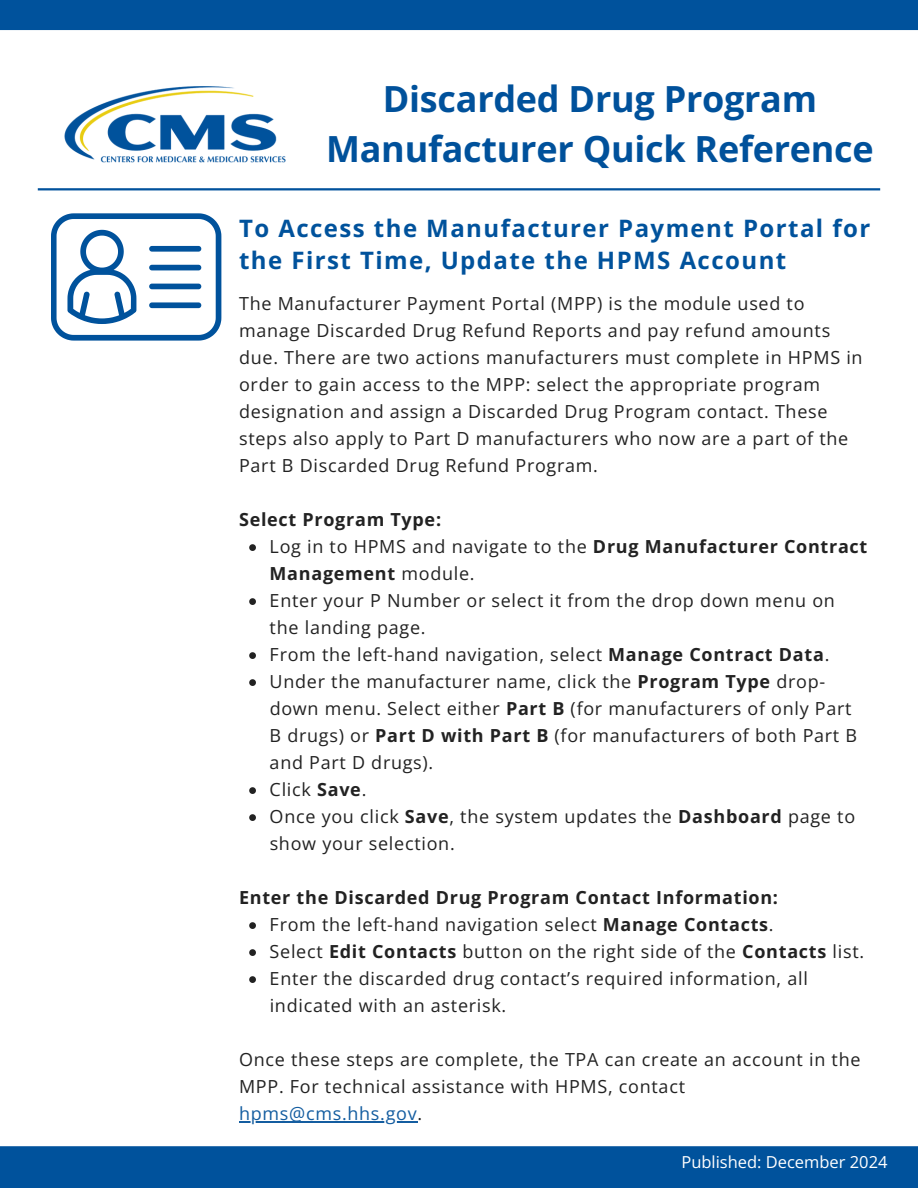
<style>
.page{position:relative;width:918px;height:1188px;background:#00529c}
.page>*{position:absolute;margin:0;border:0;box-sizing:border-box;transform-origin:0 0}
.t1{font:700 36px/49.5px "Open Sans";letter-spacing:-.005em;color:#00519b;text-align:center}
.t2{font:700 24px/32.7px "Open Sans";letter-spacing:.06em;color:#00529c}
.t3{font:18px/27px "Open Sans";letter-spacing:.04em;color:#222}
.t4{font:700 18px "Open Sans";letter-spacing:.04em;color:#222}
.t5{font:16.5px "Open Sans";color:#fff}
.s1{font-weight:700}
.s2{color:#145da0}
</style>
<div class="page">
<div style="left:0;top:30px;width:918px;height:1116px;background:#fff"></div>
<hr style="left:239px;top:1121px;width:179px;height:1px;background:#145da0">
<hr style="left:38px;top:188px;width:842px;height:2px;background:#00529c">
<img style="left:38px;top:60px;width:274px;height:137px">
<svg style="left:51px;top:213px;width:170px;height:128px"></svg>
<svg style="left:249px;top:544px;width:7px;height:7px"></svg>
<svg style="left:249px;top:598px;width:7px;height:7px"></svg>
<svg style="left:249px;top:652px;width:7px;height:7px"></svg>
<svg style="left:249px;top:679px;width:7px;height:7px"></svg>
<svg style="left:249px;top:787px;width:7px;height:7px"></svg>
<svg style="left:249px;top:814px;width:7px;height:7px"></svg>
<svg style="left:249px;top:922px;width:7px;height:7px"></svg>
<svg style="left:249px;top:949px;width:7px;height:7px"></svg>
<svg style="left:249px;top:976px;width:7px;height:7px"></svg>
<p class="t1" style="left:326px;top:73px;width:549px">Discarded Drug Program<br>Manufacturer Quick Reference</p>
<h3 class="t2" style="left:239px;top:211px;width:633px">To Access the Manufacturer Payment Portal for the First Time, Update the HPMS Account</h3>
<p class="t3" style="left:239px;top:290px;width:625px">The Manufacturer Payment Portal (MPP) is the module used to manage Discarded Drug Refund Reports and pay refund amounts due. There are two actions manufacturers must complete in HPMS in order to gain access to the MPP: select the appropriate program designation and assign a Discarded Drug Program contact. These steps also apply to Part D manufacturers who now are a part of the Part B Discarded Drug Refund Program.</p>
<h4 class="t4" style="left:239px;top:507px;width:204px">Select Program Type:</h4>
<p class="t3" style="left:270px;top:533px;width:599px">Log in to HPMS and navigate to the <span class="s1">Drug Manufacturer Contract<br>Management</span> module.</p>
<p class="t3" style="left:270px;top:587px;width:567px">Enter your P Number or select it from the drop down menu on the landing page.</p>
<p class="t3" style="left:270px;top:641px;width:561px">From the left-hand navigation, select <span class="s1">Manage Contract Data</span>.</p>
<p class="t3" style="left:270px;top:668px;width:589px">Under the manufacturer name, click the <span class="s1">Program Type</span> drop&shy;down menu. Select either <span class="s1">Part B</span> (for manufacturers of only Part B drugs) or <span class="s1">Part D with Part B</span> (for manufacturers of both Part B and Part D drugs).</p>
<p class="t3" style="left:270px;top:776px;width:98px">Click <span class="s1">Save</span>.</p>
<p class="t3" style="left:270px;top:803px;width:587px">Once you click <span class="s1">Save</span>, the system updates the <span class="s1">Dashboard</span> page to show your selection.</p>
<h4 class="t4" style="left:239px;top:885px;width:541px">Enter the Discarded Drug Program Contact Information:</h4>
<p class="t3" style="left:270px;top:911px;width:505px">From the left-hand navigation select <span class="s1">Manage Contacts</span>.</p>
<p class="t3" style="left:270px;top:938px;width:596px">Select <span class="s1">Edit Contacts</span> button on the right side of the <span class="s1">Contacts</span> list.</p>
<p class="t3" style="left:270px;top:965px;width:540px">Enter the discarded drug contact’s required information, all indicated with an asterisk.</p>
<p class="t3" style="left:239px;top:1046px;width:623px">Once these steps are complete, the TPA can create an account in the<br>MPP. For technical assistance with HPMS, contact <span class="s2">hpms@cms.hhs.gov</span>.</p>
<p class="t5" style="left:681px;top:1151px;width:208px">Published: December 2024</p>
</div>
